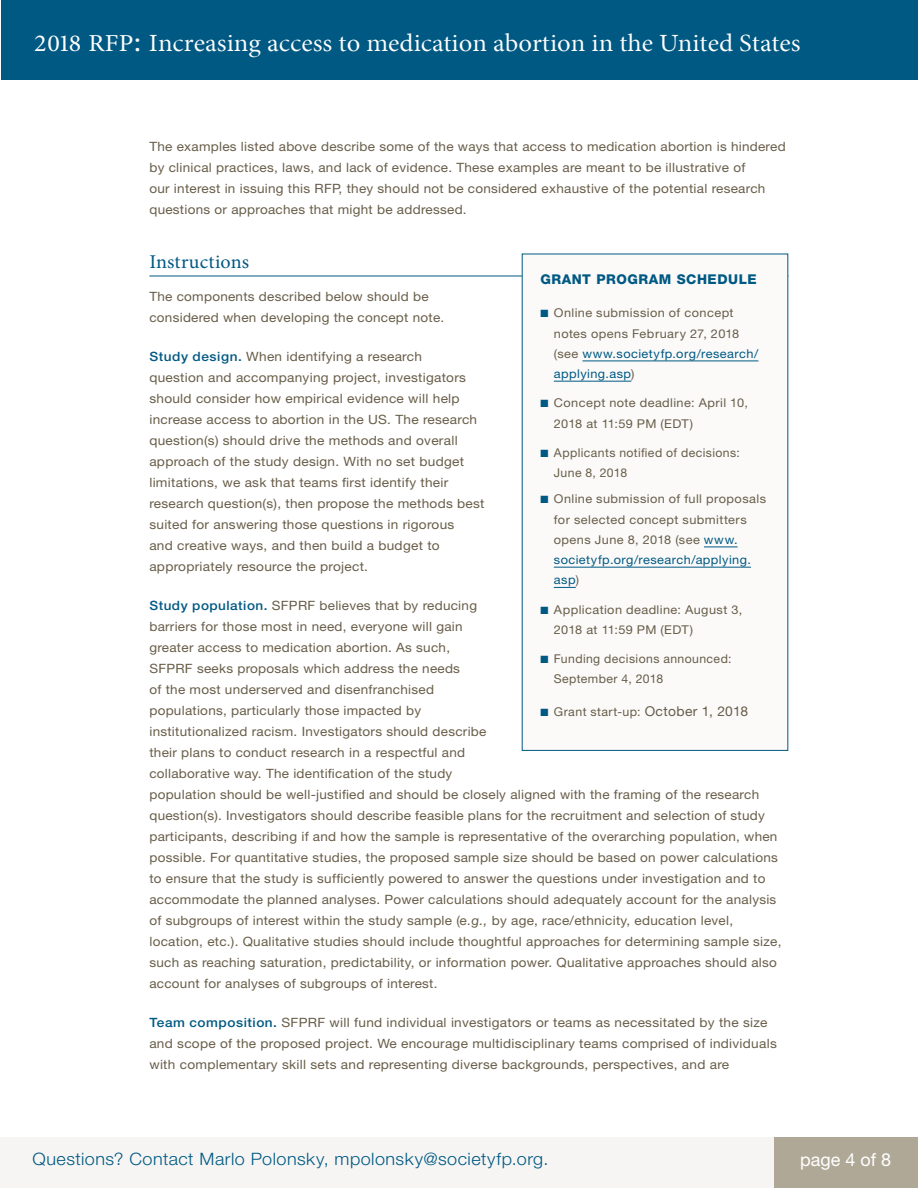
<style>
.page{position:relative;width:918px;height:1188px;background:#fff}
.page>*{position:absolute;margin:0;border:0;box-sizing:border-box;transform-origin:0 0}
.t1{font:300 25.05px "Minion Pro";color:#fff;scale:1.06 1}
.subhead{font:19.5px "Minion Pro";letter-spacing:.01em;color:#005983}
.t2{font:18px "Helvetica Neue";color:#fff}
.t3{font:300 17.1px "Helvetica Neue";letter-spacing:.025em;color:#005983;scale:1.05 1}
.sub2{font:800 13.5px "Helvetica Neue";letter-spacing:.04em;color:#005983}
.text_2{font:12.9px/21px "Helvetica Neue";letter-spacing:.02em;color:#685d49;scale:1.05 1}
.text_2-2{font:12.9px/21px "Helvetica Neue";letter-spacing:.02em;color:#685d49;scale:1.06 1}
.text{font:12.9px/21px "Helvetica Neue";letter-spacing:.02em;color:#685d49;scale:1.05 1}
.box_bullet{font:12.15px/20.2px "Helvetica Neue";letter-spacing:.035em;color:#685d49;scale:1.05 1}
.box_bullet-2{font:12.15px/20.2px "Helvetica Neue";letter-spacing:.035em;color:#685d49}
.s1{font-weight:400;font-size:24.45px}
.s2{font-weight:400;font-size:30.75px}
.s3{font-weight:500;color:#005983}
.s4{font-style:italic}
.s5{color:#005983}
.s6{font-size:13.5px}
</style>
<div class="page">
<div style="left:1px;top:0;width:917px;height:79px;background:#005983"></div>
<hr style="left:149px;top:276px;width:639px;height:1px;background:#005983">
<div style="left:522px;top:254px;width:266px;height:496px;background:#fbfaf9"></div>
<hr style="left:582px;top:361px;width:176px;height:1px;background:#005983">
<hr style="left:554px;top:381px;width:77px;height:1px;background:#005983">
<hr style="left:704px;top:547px;width:34px;height:1px;background:#005983">
<hr style="left:554px;top:567px;width:197px;height:1px;background:#005983">
<svg style="left:554px;top:587px;width:22px;height:1px"></svg>
<div style="left:0;top:1138px;width:774px;height:50px;background:#f6f5f3"></div>
<div style="left:774px;top:1138px;width:144px;height:50px;background:#b0a897"></div>
<h1 class="t1" style="left:34px;top:26px;width:724px"><span class="s1">2018 RFP</span><span class="s2">:</span> Increasing access to medication abortion in the United States</h1>
<p class="text_2" style="left:149px;top:136px;width:608px">The examples listed above describe some of the ways that access to medication abortion is hindered by clinical practices, laws, and lack of evidence. These examples are meant to be illustrative of<br>our interest in issuing this RFP, they should not be considered exhaustive of the potential research questions or approaches that might be addressed.</p>
<p class="subhead" style="left:149px;top:249px;width:101px">Instructions</p>
<p class="text" style="left:149px;top:286px;width:282px">The components described below should be considered when developing the concept note.</p>
<p class="text_2-2" style="left:149px;top:346px;width:318px"><span class="s3">Study design.</span> When identifying a research<br>question and accompanying project, investigators should consider how empirical evidence will help increase access to abortion in the US. The research question(s) should drive the methods and overall approach of the study design. With no set budget limitations, we ask that teams first identify their research question(s), then propose the methods best suited for answering those questions in rigorous<br>and creative ways, and then build a budget to appropriately resource the project.</p>
<p class="text_2" style="left:149px;top:595px;width:604px"><span class="s3">Study population.</span> SFPRF believes that by reducing<br>barriers for those most in need, everyone will gain<br>greater access to medication abortion. As such,<br>SFPRF seeks proposals which address the needs<br>of the most underserved and disenfranchised<br>populations, particularly those impacted by<br>institutionalized racism. Investigators should describe<br>their plans to conduct research in a respectful and<br>collaborative way. The identification of the study<br>population should be well-justified and should be closely aligned with the framing of the research question(s). Investigators should describe feasible plans for the recruitment and selection of study participants, describing if and how the sample is representative of the overarching population, when possible. For quantitative studies, the proposed sample size should be based on power calculations to ensure that the study is sufficiently powered to answer the questions under investigation and to accommodate the planned analyses. Power calculations should adequately account for the analysis of subgroups of interest within the study sample (<span class="s4">e.g.,</span> by age, race/ethnicity, education level, location, etc.). Qualitative studies should include thoughtful approaches for determining sample size, such as reaching saturation, predictability, or information power. Qualitative approaches should also account for analyses of subgroups of interest.</p>
<p class="text_2-2" style="left:149px;top:1012px;width:593px"><span class="s3">Team composition.</span> SFPRF will fund individual investigators or teams as necessitated by the size and scope of the proposed project. We encourage multidisciplinary teams comprised of individuals with complementary skill sets and representing diverse backgrounds, perspectives, and are</p>
<p class="sub2" style="left:540px;top:271px;width:218px">GRANT PROGRAM SCHEDULE</p>
<p class="box_bullet" style="left:554px;top:303px;width:196px;text-indent:-14px"><span class="s5">■</span> Online submission of concept notes opens February 27, 2018 (see <span class="s5">www.societyfp.org/research/ applying.asp</span>)</p>
<p class="box_bullet" style="left:554px;top:393px;width:186px;text-indent:-14px"><span class="s5">■</span> Concept note deadline: April 10,<br>2018 at 11:59 PM (EDT)</p>
<p class="box_bullet-2" style="left:554px;top:442px;width:188px;text-indent:-14px"><span class="s5">■</span> Applicants notified of decisions:<br>June 8, 2018</p>
<p class="box_bullet" style="left:554px;top:489px;width:204px;text-indent:-14px"><span class="s5">■</span> Online submission of full proposals for selected concept submitters opens June 8, 2018 (see <span class="s5">www. societyfp.org/research/applying. asp</span>)</p>
<p class="box_bullet" style="left:554px;top:599px;width:181px;text-indent:-14px"><span class="s5">■</span> Application deadline: August 3,<br>2018 at 11:59 PM (EDT)</p>
<p class="box_bullet-2" style="left:554px;top:649px;width:179px;text-indent:-14px"><span class="s5">■</span> Funding decisions announced:<br>September 4, 2018</p>
<p class="box_bullet-2" style="left:540px;top:701px;width:209px"><span class="s5">■</span> Grant start-up: <span class="s6">October 1, 2018</span></p>
<h3 class="t3" style="left:32px;top:1149px;width:493px">Questions? Contact Marlo Polonsky, mpolonsky@societyfp.org.</h3>
<h3 class="t2" style="left:800px;top:1149px;width:93px">page 4 of 8</h3>
</div>
